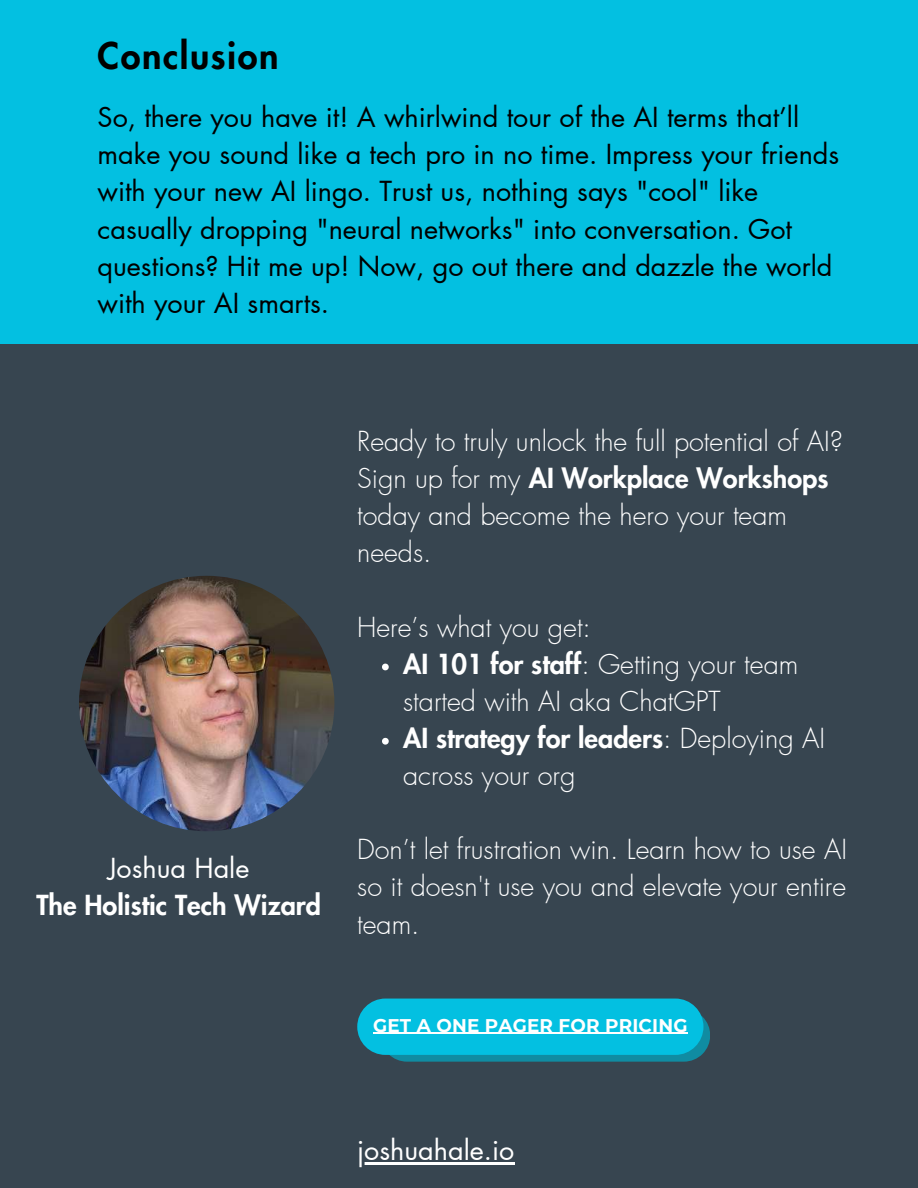
<style>
.page{position:relative;width:918px;height:1188px;background:#374550}
.page>*{position:absolute;margin:0;border:0;box-sizing:border-box;transform-origin:0 0}
.t1{font:800 36px "Futura LT Pro";letter-spacing:.045em;color:#000}
.t2{font:300 27px/37.2px "Futura LT Pro";color:#fff}
.t3{font:27px/37.2px "Futura LT Pro";color:#000}
.t4{font:27px "Futura LT Pro";color:#fff}
.t5{font:800 27px "Futura LT Pro";color:#fff}
.t6{font:700 18.3px "Montserrat";letter-spacing:.01em;color:#fff}
.s1{font-weight:800}
</style>
<div class="page">
<div style="left:0;top:0;width:918px;height:344px;background:#03c0e1"></div>
<img style="left:79px;top:576px;width:255px;height:255px;border-radius:50%">
<svg style="left:382px;top:664px;width:7px;height:6px"></svg>
<svg style="left:382px;top:738px;width:7px;height:7px"></svg>
<svg style="left:390px;top:1009px;width:320px;height:53px;background:#158196"></svg>
<div style="left:357px;top:999px;width:346px;height:56px;background:#03c0e1;border-radius:28px"></div>
<hr style="left:373px;top:1033px;width:315px;height:1px;background:#fff">
<hr style="left:357px;top:1162px;width:157px;height:2px;background:#fff">
<h1 class="t1" style="left:98px;top:39px;width:183px">Conclusion</h1>
<p class="t3" style="left:98px;top:100px;width:743px">So, there you have it! A whirlwind tour of the AI terms that’ll make you sound like a tech pro in no time. Impress your friends with your new AI lingo. Trust us, nothing says "cool" like casually dropping "neural networks" into conversation. Got questions? Hit me up! Now, go out there and dazzle the world with your AI smarts.</p>
<p class="t2" style="left:357px;top:424px;width:487px">Ready to truly unlock the full potential of AI?<br>Sign up for my <span class="s1">AI Workplace Workshops </span>today and become the hero your team needs.</p>
<p class="t4" style="left:108px;top:856px;width:143px">Joshua Hale</p>
<p class="t5" style="left:36px;top:893px;width:286px">The Holistic Tech Wizard</p>
<p class="t2" style="left:403px;top:609px;width:423px;text-indent:-46px">Here’s what you get:<br><span class="s1">AI 101 for staff</span>: Getting your team started with AI aka ChatGPT<br><span class="s1">AI strategy for leaders</span>: Deploying AI across your org</p>
<p class="t2" style="left:357px;top:832px;width:491px;text-align:justify">Don’t let frustration win. Learn how to use AI so it doesn't use you and elevate your entire team.</p>
<p class="t6" style="left:373px;top:1014px;width:316px">GET A ONE PAGER FOR PRICING</p>
<p class="t4" style="left:357px;top:1137px;width:159px">joshuahale.io</p>
</div>
